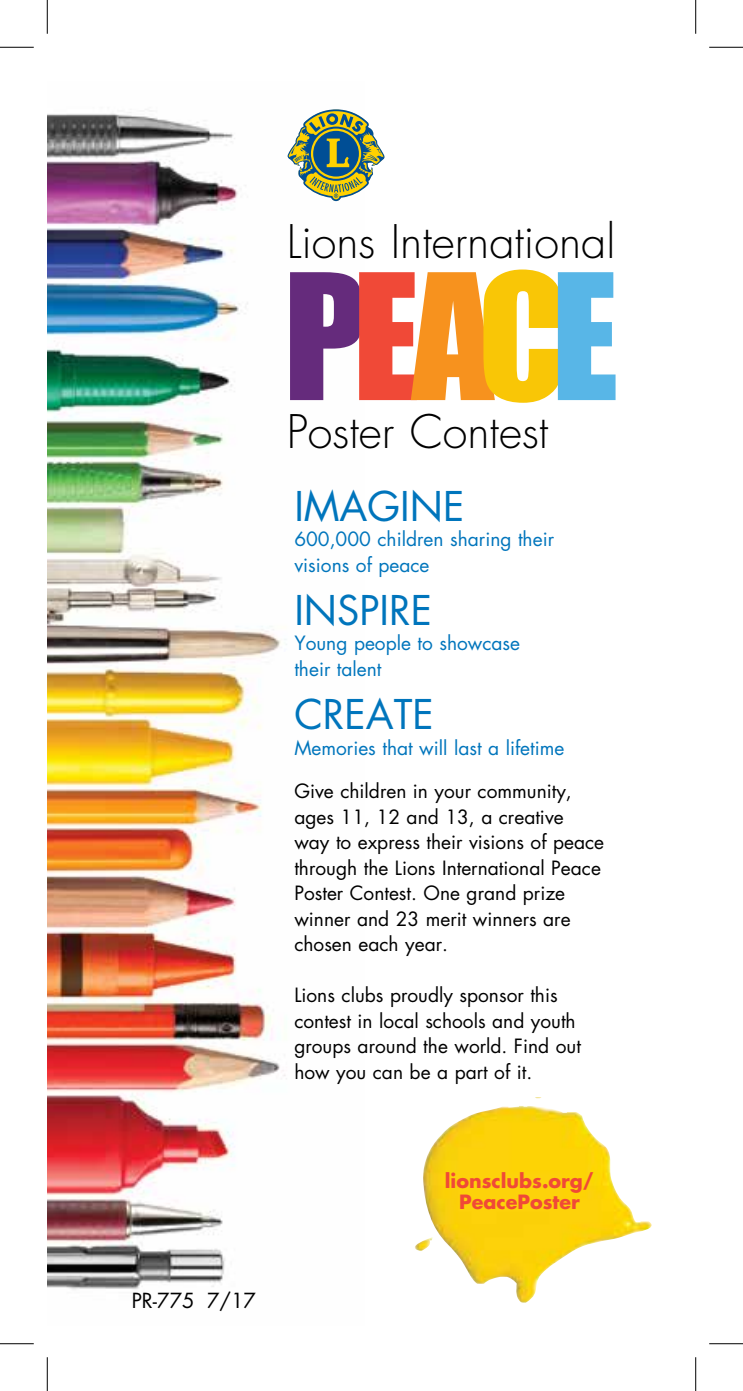
<style>
.page{position:relative;width:743px;height:1391px;background:#fff}
.page>*{position:absolute;margin:0;border:0;box-sizing:border-box;transform-origin:0 0}
.t1{font:161.78px "Impact";letter-spacing:-.085em;color:#652b7c}
.t2{font:300 45px "Futura";color:#000}
.t3{font:39.82px "Futura";color:#0075bc}
.t4{font:20.25px "Futura";color:#000}
.t5{font:19.12px/25.4px "Futura";color:#000}
.t6{font:19.12px/25.4px "Futura";color:#0075bc}
.t7{font:700 19.12px/20.2px "Futura";color:#f04937;text-align:center}
.s1{color:#f04937}
.s2{color:#f7921e}
.s3{color:#f9c606}
.s4{color:#58b6e7}
</style>
<div class="page">
<img style="left:47px;top:112px;width:290px;height:1178px">
<svg style="left:287px;top:109px;width:97px;height:92px"></svg>
<img style="left:415px;top:1097px;width:237px;height:205px">
<hr style="left:0;top:47px;width:34px;height:1px;background:#000">
<hr style="left:709px;top:47px;width:33px;height:1px;background:#000">
<hr style="left:0;top:1343px;width:34px;height:1px;background:#000">
<hr style="left:709px;top:1343px;width:33px;height:1px;background:#000">
<hr style="left:47px;top:0;width:1px;height:34px;background:#000">
<hr style="left:47px;top:1357px;width:1px;height:33px;background:#000">
<hr style="left:695px;top:0;width:1px;height:34px;background:#000">
<hr style="left:695px;top:1357px;width:1px;height:33px;background:#000">
<h2 class="t2" style="left:286px;top:212px;width:330px">Lions International</h2>
<h1 class="t1" style="left:283px;top:211px;width:336px">P<span class="s1">E</span><span class="s2">A</span><span class="s3">C</span><span class="s4">E</span></h1>
<h2 class="t2" style="left:286px;top:402px;width:263px">Poster Contest</h2>
<h3 class="t3" style="left:294px;top:478px;width:171px">IMAGINE</h3>
<p class="t6" style="left:294px;top:526px;width:261px">600,000 children sharing their visions of peace</p>
<h3 class="t3" style="left:294px;top:583px;width:139px">INSPIRE</h3>
<p class="t6" style="left:294px;top:630px;width:227px">Young people to showcase their talent</p>
<h3 class="t3" style="left:294px;top:687px;width:141px">CREATE</h3>
<p class="t6" style="left:294px;top:734px;width:271px">Memories that will last a lifetime</p>
<p class="t5" style="left:294px;top:778px;width:311px">Give children in your community, ages 11, 12 and 13, a creative<br>way to express their visions of peace through the Lions International Peace<br>Poster Contest. One grand prize winner and 23 merit winners are chosen each year.</p>
<p class="t5" style="left:294px;top:982px;width:288px">Lions clubs proudly sponsor this contest in local schools and youth groups around the world. Find out how you can be a part of it.</p>
<p class="t4" style="left:132px;top:1286px;width:126px">PR-775 7/17</p>
<p class="t7" style="left:445px;top:1170px;width:151px">lionsclubs.org/<br>PeacePoster</p>
</div>
